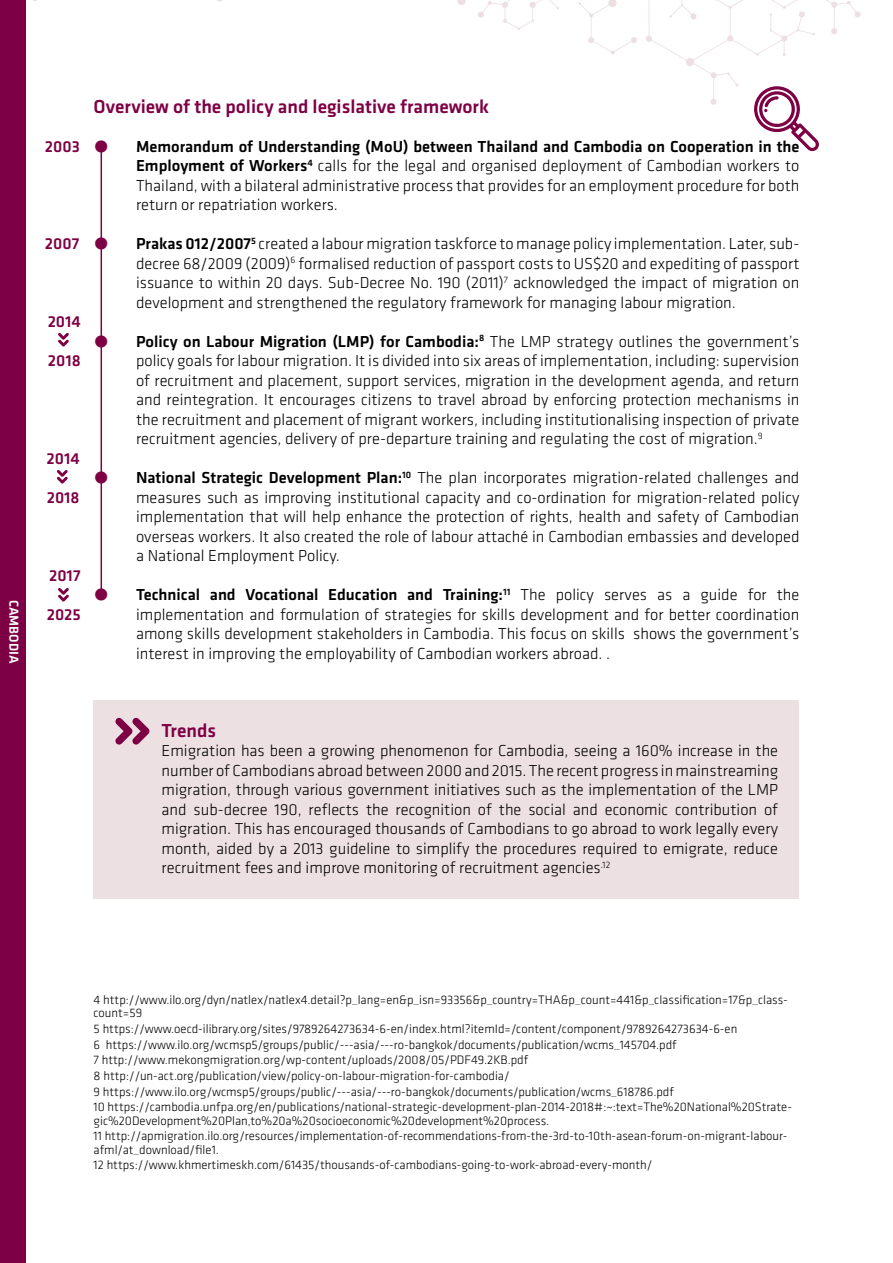
<style>
.page{position:relative;width:893px;height:1263px;background:#fff}
.page>*{position:absolute;margin:0;border:0;box-sizing:border-box;transform-origin:0 0}
.t1{font:500 19.5px "Klavika";color:#7e0044}
.t2{font:300 16.5px/19.5px "Klavika";color:#000;text-align:justify}
.t3{font:500 16.5px "Klavika";color:#7e0044}
.t4{font:500 13.5px "Klavika";color:#fff}
.t5{font:300 12.75px/15.6px "Klavika";color:#000}
.s1{font-weight:700;font-size:45px;color:#7e0044}
.s2{font-weight:500}
</style>
<div class="page">
<div style="left:0;top:0;width:26px;height:1263px;background:#7e0044"></div>
<svg style="left:578px;top:0;width:59px;height:55px"></svg>
<svg style="left:457px;top:0;width:102px;height:30px"></svg>
<div style="left:94px;top:701px;width:705px;height:62px;background:#ede0e3"></div>
<div style="left:94px;top:722px;width:705px;height:176px;background:#ede0e3"></div>
<hr style="left:101px;top:146px;width:1px;height:449px;background:#7e0044">
<svg style="left:58px;top:588px;width:11px;height:14px"></svg>
<svg style="left:58px;top:333px;width:11px;height:14px"></svg>
<svg style="left:57px;top:470px;width:11px;height:14px"></svg>
<svg style="left:115px;top:717px;width:35px;height:27px"></svg>
<svg style="left:646px;top:0;width:215px;height:151px"></svg>
<p class="t4" style="left:23px;top:599px;width:65px;rotate:90deg">CAMBODIA</p>
<p class="t3" style="left:45px;top:135px;width:36px">2003</p>
<p class="t3" style="left:45px;top:232px;width:36px">2007</p>
<p class="t3" style="left:48px;top:310px;width:35px">2014</p>
<p class="t3" style="left:48px;top:349px;width:34px">2018</p>
<p class="t3" style="left:47px;top:447px;width:35px">2014</p>
<p class="t3" style="left:47px;top:486px;width:34px">2018</p>
<p class="t3" style="left:49px;top:564px;width:33px">2017</p>
<p class="t3" style="left:47px;top:603px;width:36px">2025</p>
<p class="t1" style="left:94px;top:93px;width:397px">Overview of the policy and legislative framework</p>
<p class="t2" style="left:136px;top:136px;width:665px;text-indent:-43px"><span class="s1">•</span> <span class="s2">Memorandum of Understanding (MoU) between Thailand and Cambodia on Cooperation in the Employment of Workers</span><sup>4</sup> calls for the legal and organised deployment of Cambodian workers to Thailand, with a bilateral administrative process that provides for an employment procedure for both return or repatriation workers.</p>
<p class="t2" style="left:136px;top:234px;width:665px;text-indent:-43px"><span class="s1">•</span> <span class="s2">Prakas 012/2007</span><sup>5</sup> created a labour migration taskforce to manage policy implementation. Later, sub&shy;decree 68/2009 (2009)<sup>6</sup> formalised reduction of passport costs to US$20 and expediting of passport issuance to within 20 days. Sub-Decree No. 190 (2011)<sup>7</sup> acknowledged the impact of migration on development and strengthened the regulatory framework for managing labour migration.</p>
<p class="t2" style="left:136px;top:331px;width:665px;text-indent:-43px"><span class="s1">•</span> <span class="s2">Policy on Labour Migration (LMP) for Cambodia:</span><sup>8</sup> The LMP strategy outlines the government’s policy goals for labour migration. It is divided into six areas of implementation, including: supervision of recruitment and placement, support services, migration in the development agenda, and return and reintegration. It encourages citizens to travel abroad by enforcing protection mechanisms in the recruitment and placement of migrant workers, including institutionalising inspection of private recruitment agencies, delivery of pre-departure training and regulating the cost of migration.<sup>9</sup></p>
<p class="t2" style="left:136px;top:468px;width:665px;text-indent:-43px"><span class="s1">•</span> <span class="s2">National Strategic Development Plan:</span><sup>10</sup> The plan incorporates migration-related challenges and measures such as improving institutional capacity and co-ordination for migration-related policy implementation that will help enhance the protection of rights, health and safety of Cambodian overseas workers. It also created the role of labour attaché in Cambodian embassies and developed a National Employment Policy.</p>
<p class="t2" style="left:136px;top:585px;width:665px;text-indent:-43px"><span class="s1">•</span> <span class="s2">Technical and Vocational Education and Training:</span><sup>11</sup> The policy serves as a guide for the implementation and formulation of strategies for skills development and for better coordination among skills development stakeholders in Cambodia. This focus on skills shows the government’s interest in improving the employability of Cambodian workers abroad. .</p>
<p class="t1" style="left:162px;top:717px;width:56px">Trends</p>
<p class="t2" style="left:162px;top:741px;width:618px">Emigration has been a growing phenomenon for Cambodia, seeing a 160% increase in the number of Cambodians abroad between 2000 and 2015. The recent progress in mainstreaming migration, through various government initiatives such as the implementation of the LMP and sub-decree 190, reflects the recognition of the social and economic contribution of migration. This has encouraged thousands of Cambodians to go abroad to work legally every month, aided by a 2013 guideline to simplify the procedures required to emigrate, reduce recruitment fees and improve monitoring of recruitment agencies<sup>.12</sup></p>
<p class="t5" style="left:94px;top:993px;width:696px;line-height:13.5px">4 http://www.ilo.org/dyn/natlex/natlex4.detail?p_lang=en&amp;p_isn=93356&amp;p_country=THA&amp;p_count=441&amp;p_classification=17&amp;p_class&shy;count=59</p>
<p class="t5" style="left:94px;top:1021px;width:700px">5 https://www.oecd-ilibrary.org/sites/9789264273634-6-en/index.html?itemId=/content/component/9789264273634-6-en<br>6 https://www.ilo.org/wcmsp5/groups/public/---asia/---ro-bangkok/documents/publication/wcms_145704.pdf<br>7 http://www.mekongmigration.org/wp-content/uploads/2008/05/PDF49.2KB.pdf<br>8 http://un-act.org/publication/view/policy-on-labour-migration-for-cambodia/<br>9 https://www.ilo.org/wcmsp5/groups/public/---asia/---ro-bangkok/documents/publication/wcms_618786.pdf<br>10 https://cambodia.unfpa.org/en/publications/national-strategic-development-plan-2014-2018#:~:text=The%20National%20Strate-</p>
<p class="t5" style="left:94px;top:1112px;width:695px">gic%20Development%20Plan,to%20a%20socioeconomic%20development%20process.<br>11 http://apmigration.ilo.org/resources/implementation-of-recommendations-from-the-3rd-to-10th-asean-forum-on-migrant-labour-</p>
<p class="t5" style="left:94px;top:1142px;width:560px">afml/at_download/file1.<br>12 https://www.khmertimeskh.com/61435/thousands-of-cambodians-going-to-work-abroad-every-month/</p>
</div>
